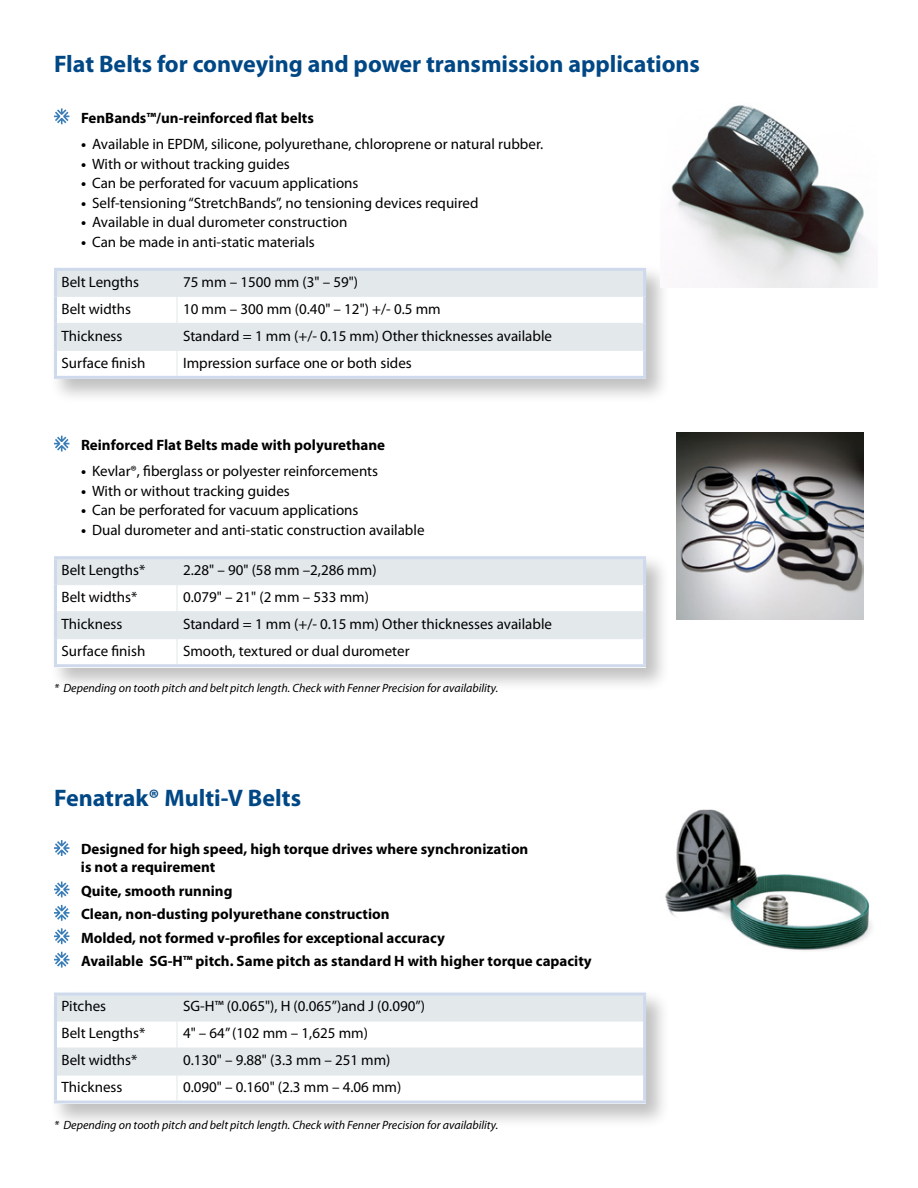
<style>
.page{position:relative;width:918px;height:1188px;background:#fff}
.page>*{position:absolute;margin:0;border:0;box-sizing:border-box;transform-origin:0 0}
.t1{font:700 24px "Myriad Pro";color:#004785}
.t2{font:15px "Myriad Pro";color:#000}
.t3{font:700 15px/18px "Myriad Pro";color:#000}
.t4{font:italic 12px "Myriad Pro";color:#000}
.s1{font-weight:700}
</style>
<div class="page">
<svg style="left:54px;top:108px;width:15px;height:16px"></svg>
<div style="left:50px;top:263px;width:621px;height:141px;background:#000;opacity:.25"></div>
<div style="left:54px;top:268px;width:592px;height:111px;background:#fff"></div>
<svg style="left:57px;top:271px;width:586px;height:79px;fill:#e3e8eb"></svg>
<hr style="left:54px;top:268px;width:123px;height:3px;background:#cfd9ec">
<hr style="left:54px;top:271px;width:3px;height:25px;background:#cfd9ec">
<hr style="left:177px;top:268px;width:469px;height:3px;background:#cfd9ec">
<hr style="left:643px;top:271px;width:3px;height:25px;background:#cfd9ec">
<hr style="left:54px;top:296px;width:3px;height:27px;background:#cfd9ec">
<hr style="left:643px;top:296px;width:3px;height:27px;background:#cfd9ec">
<hr style="left:54px;top:323px;width:3px;height:27px;background:#cfd9ec">
<hr style="left:643px;top:323px;width:3px;height:27px;background:#cfd9ec">
<hr style="left:54px;top:350px;width:3px;height:26px;background:#cfd9ec">
<hr style="left:643px;top:350px;width:3px;height:26px;background:#cfd9ec">
<hr style="left:54px;top:376px;width:123px;height:3px;background:#cfd9ec">
<hr style="left:177px;top:376px;width:469px;height:3px;background:#cfd9ec">
<hr style="left:57px;top:296px;width:120px;height:1px;background:#e3e8eb">
<hr style="left:177px;top:296px;width:466px;height:1px;background:#e3e8eb">
<hr style="left:57px;top:323px;width:120px;height:1px;background:#e3e8eb">
<hr style="left:177px;top:323px;width:466px;height:1px;background:#e3e8eb">
<hr style="left:57px;top:350px;width:120px;height:1px;background:#e3e8eb">
<hr style="left:177px;top:350px;width:466px;height:1px;background:#e3e8eb">
<svg style="left:177px;top:271px;width:1px;height:105px"></svg>
<svg style="left:54px;top:436px;width:15px;height:16px"></svg>
<svg style="left:54px;top:840px;width:15px;height:16px"></svg>
<svg style="left:54px;top:882px;width:15px;height:15px"></svg>
<svg style="left:54px;top:905px;width:15px;height:16px"></svg>
<svg style="left:54px;top:928px;width:15px;height:16px"></svg>
<svg style="left:54px;top:952px;width:15px;height:16px"></svg>
<div style="left:50px;top:552px;width:621px;height:141px;background:#000;opacity:.25"></div>
<div style="left:54px;top:556px;width:592px;height:111px;background:#fff"></div>
<svg style="left:57px;top:559px;width:586px;height:79px;fill:#e3e8eb"></svg>
<hr style="left:54px;top:556px;width:123px;height:3px;background:#cfd9ec">
<hr style="left:54px;top:559px;width:3px;height:26px;background:#cfd9ec">
<hr style="left:177px;top:556px;width:469px;height:3px;background:#cfd9ec">
<hr style="left:643px;top:559px;width:3px;height:26px;background:#cfd9ec">
<hr style="left:54px;top:585px;width:3px;height:27px;background:#cfd9ec">
<hr style="left:643px;top:585px;width:3px;height:27px;background:#cfd9ec">
<hr style="left:54px;top:612px;width:3px;height:27px;background:#cfd9ec">
<hr style="left:643px;top:612px;width:3px;height:27px;background:#cfd9ec">
<hr style="left:54px;top:639px;width:3px;height:25px;background:#cfd9ec">
<hr style="left:643px;top:639px;width:3px;height:25px;background:#cfd9ec">
<hr style="left:54px;top:664px;width:123px;height:3px;background:#cfd9ec">
<hr style="left:177px;top:664px;width:469px;height:3px;background:#cfd9ec">
<hr style="left:57px;top:584px;width:120px;height:1px;background:#e3e8eb">
<hr style="left:177px;top:584px;width:466px;height:1px;background:#e3e8eb">
<hr style="left:57px;top:611px;width:120px;height:1px;background:#e3e8eb">
<hr style="left:177px;top:611px;width:466px;height:1px;background:#e3e8eb">
<hr style="left:57px;top:638px;width:120px;height:1px;background:#e3e8eb">
<hr style="left:177px;top:638px;width:466px;height:1px;background:#e3e8eb">
<svg style="left:177px;top:559px;width:1px;height:105px"></svg>
<div style="left:50px;top:988px;width:621px;height:141px;background:#000;opacity:.25"></div>
<div style="left:54px;top:993px;width:592px;height:111px;background:#fff"></div>
<svg style="left:57px;top:996px;width:586px;height:79px;fill:#e3e8eb"></svg>
<hr style="left:54px;top:993px;width:123px;height:3px;background:#cfd9ec">
<hr style="left:54px;top:996px;width:3px;height:25px;background:#cfd9ec">
<hr style="left:177px;top:993px;width:469px;height:3px;background:#cfd9ec">
<hr style="left:643px;top:996px;width:3px;height:25px;background:#cfd9ec">
<hr style="left:54px;top:1021px;width:3px;height:27px;background:#cfd9ec">
<hr style="left:643px;top:1021px;width:3px;height:27px;background:#cfd9ec">
<hr style="left:54px;top:1048px;width:3px;height:27px;background:#cfd9ec">
<hr style="left:643px;top:1048px;width:3px;height:27px;background:#cfd9ec">
<hr style="left:54px;top:1075px;width:3px;height:26px;background:#cfd9ec">
<hr style="left:643px;top:1075px;width:3px;height:26px;background:#cfd9ec">
<hr style="left:54px;top:1101px;width:123px;height:3px;background:#cfd9ec">
<hr style="left:177px;top:1101px;width:469px;height:3px;background:#cfd9ec">
<hr style="left:57px;top:1021px;width:120px;height:1px;background:#e3e8eb">
<hr style="left:177px;top:1021px;width:466px;height:1px;background:#e3e8eb">
<hr style="left:57px;top:1048px;width:120px;height:1px;background:#e3e8eb">
<hr style="left:177px;top:1048px;width:466px;height:1px;background:#e3e8eb">
<hr style="left:57px;top:1075px;width:120px;height:1px;background:#e3e8eb">
<hr style="left:177px;top:1075px;width:466px;height:1px;background:#e3e8eb">
<svg style="left:177px;top:996px;width:1px;height:105px"></svg>
<img style="left:661px;top:105px;width:207px;height:182px">
<img style="left:677px;top:432px;width:187px;height:187px">
<img style="left:665px;top:809px;width:207px;height:142px">
<p class="t1" style="left:54px;top:48px;width:648px">Flat Belts for conveying and power transmission applications</p>
<p class="t3" style="left:81px;top:108px;width:234px">FenBands™/un-reinforced flat belts</p>
<p class="t2" style="left:81px;top:135px;width:464px"><span class="s1">•</span> Available in EPDM, silicone, polyurethane, chloroprene or natural rubber.</p>
<p class="t2" style="left:81px;top:154px;width:210px"><span class="s1">•</span> With or without tracking guides</p>
<p class="t2" style="left:81px;top:174px;width:279px"><span class="s1">•</span> Can be perforated for vacuum applications</p>
<p class="t2" style="left:81px;top:193px;width:399px"><span class="s1">•</span> Self-tensioning “StretchBands”, no tensioning devices required</p>
<p class="t2" style="left:81px;top:213px;width:268px"><span class="s1">•</span> Available in dual durometer construction</p>
<p class="t2" style="left:81px;top:232px;width:235px"><span class="s1">•</span> Can be made in anti-static materials</p>
<p class="t2" style="left:62px;top:272px;width:79px">Belt Lengths</p>
<p class="t2" style="left:183px;top:272px;width:177px">75 mm – 1500 mm (3" – 59")</p>
<p class="t2" style="left:62px;top:299px;width:71px">Belt widths</p>
<p class="t2" style="left:183px;top:299px;width:259px">10 mm – 300 mm (0.40" – 12") +/- 0.5 mm</p>
<p class="t2" style="left:62px;top:326px;width:62px">Thickness</p>
<p class="t2" style="left:183px;top:326px;width:371px">Standard = 1 mm (+/- 0.15 mm) Other thicknesses available</p>
<p class="t2" style="left:62px;top:353px;width:85px">Surface finish</p>
<p class="t2" style="left:183px;top:353px;width:230px">Impression surface one or both sides</p>
<p class="t3" style="left:81px;top:435px;width:306px">Reinforced Flat Belts made with polyurethane</p>
<p class="t2" style="left:81px;top:462px;width:299px"><span class="s1">•</span> Kevlar®, fiberglass or polyester reinforcements</p>
<p class="t2" style="left:81px;top:482px;width:210px"><span class="s1">•</span> With or without tracking guides</p>
<p class="t2" style="left:81px;top:501px;width:279px"><span class="s1">•</span> Can be perforated for vacuum applications</p>
<p class="t2" style="left:81px;top:521px;width:345px"><span class="s1">•</span> Dual durometer and anti-static construction available</p>
<p class="t2" style="left:62px;top:561px;width:85px">Belt Lengths*</p>
<p class="t2" style="left:183px;top:561px;width:195px">2.28" – 90" (58 mm –2,286 mm)</p>
<p class="t2" style="left:62px;top:588px;width:77px">Belt widths*</p>
<p class="t2" style="left:183px;top:588px;width:187px">0.079" – 21" (2 mm – 533 mm)</p>
<p class="t2" style="left:62px;top:615px;width:62px">Thickness</p>
<p class="t2" style="left:183px;top:615px;width:371px">Standard = 1 mm (+/- 0.15 mm) Other thicknesses available</p>
<p class="t2" style="left:62px;top:642px;width:85px">Surface finish</p>
<p class="t2" style="left:183px;top:642px;width:228px">Smooth, textured or dual durometer</p>
<p class="t4" style="left:54px;top:680px;width:446px">* Depending on tooth pitch and belt pitch length. Check with Fenner Precision for availability.</p>
<p class="t1" style="left:54px;top:783px;width:249px">Fenatrak® Multi-V Belts</p>
<p class="t3" style="left:81px;top:840px;width:449px">Designed for high speed, high torque drives where synchronization is not a requirement</p>
<p class="t3" style="left:81px;top:881px;width:153px">Quite, smooth running</p>
<p class="t3" style="left:81px;top:905px;width:310px">Clean, non-dusting polyurethane construction</p>
<p class="t3" style="left:81px;top:928px;width:365px">Molded, not formed v-profiles for exceptional accuracy</p>
<p class="t3" style="left:81px;top:952px;width:512px">Available SG-H™ pitch. Same pitch as standard H with higher torque capacity</p>
<p class="t2" style="left:62px;top:997px;width:46px">Pitches</p>
<p class="t2" style="left:183px;top:997px;width:243px">SG-H™ (0.065"), H (0.065”)and J (0.090”)</p>
<p class="t2" style="left:62px;top:1024px;width:85px">Belt Lengths*</p>
<p class="t2" style="left:183px;top:1024px;width:186px">4" – 64” (102 mm – 1,625 mm)</p>
<p class="t2" style="left:62px;top:1051px;width:77px">Belt widths*</p>
<p class="t2" style="left:183px;top:1051px;width:209px">0.130" – 9.88" (3.3 mm – 251 mm)</p>
<p class="t2" style="left:62px;top:1078px;width:62px">Thickness</p>
<p class="t2" style="left:183px;top:1078px;width:220px">0.090" – 0.160" (2.3 mm – 4.06 mm)</p>
<p class="t4" style="left:54px;top:1118px;width:446px">* Depending on tooth pitch and belt pitch length. Check with Fenner Precision for availability.</p>
</div>
